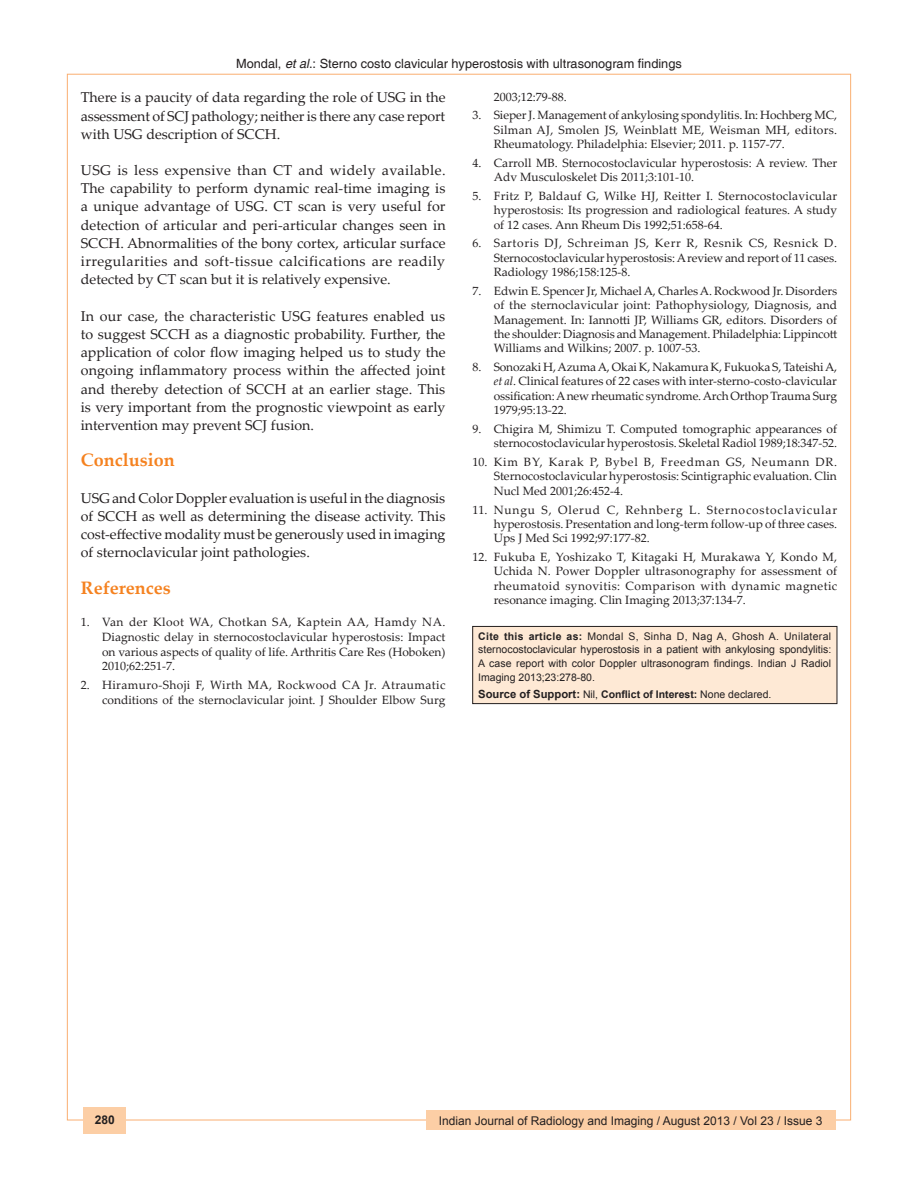
<style>
.page{position:relative;width:918px;height:1188px;background:#fff}
.page>*{position:absolute;margin:0;border:0;box-sizing:border-box;transform-origin:0 0}
.t1{font:700 18px "Palatino Linotype";color:#f58220}
.TX{font:14.25px/18.3px "Palatino Linotype";color:#231f20;text-align:justify}
.t2{font:12.75px "Helvetica";color:#231f20}
.REF{font:12px/14.4px "Palatino Linotype";color:#231f20;text-align:justify}
.t3{font:12px "Arial";color:#231f20}
.t4{font:700 12px "Arial";color:#231f20}
.HTC{font:10.5px/13.6px "Arial";letter-spacing:.005em;color:#231f20;text-align:justify}
.SRC{font:700 10.5px "Arial";color:#231f20}
.s1{font-style:italic}
.s2{font-weight:700}
.s3{font-size:11.25px}
.s4{font-weight:400}
</style>
<div class="page">
<div style="left:83px;top:1108px;width:43px;height:26px;background:#fccea5"></div>
<div style="left:426px;top:1110px;width:410px;height:20px;background:#fccea5"></div>
<div style="left:473px;top:626px;width:364px;height:78px;background:#fee9d5"></div>
<div style="left:472px;top:626px;width:365px;height:78px;border:1px solid #231f20"></div>
<p class="t2" style="left:236px;top:56px;width:447px">Mondal, <span class="s1">et al</span>.: Sterno costo clavicular hyperostosis with ultrasonogram findings</p>
<p class="TX" style="left:81px;top:88px;width:366px">There is a paucity of data regarding the role of USG in the assessment of SCJ pathology; neither is there any case report with USG description of SCCH.</p>
<p class="TX" style="left:81px;top:160px;width:366px">USG is less expensive than CT and widely available.<br>The capability to perform dynamic real‑time imaging is a unique advantage of USG. CT scan is very useful for detection of articular and peri‑articular changes seen in SCCH. Abnormalities of the bony cortex, articular surface irregularities and soft‑tissue calcifications are readily detected by CT scan but it is relatively expensive.</p>
<p class="TX" style="left:81px;top:306px;width:366px">In our case, the characteristic USG features enabled us to suggest SCCH as a diagnostic probability. Further, the application of color flow imaging helped us to study the ongoing inflammatory process within the affected joint and thereby detection of SCCH at an earlier stage. This is very important from the prognostic viewpoint as early intervention may prevent SCJ fusion.</p>
<h1 class="t1" style="left:81px;top:448px;width:95px">Conclusion</h1>
<p class="TX" style="left:81px;top:488px;width:366px">USG and Color Doppler evaluation is useful in the diagnosis of SCCH as well as determining the disease activity. This cost‑effective modality must be generously used in imaging of sternoclavicular joint pathologies.</p>
<h1 class="t1" style="left:81px;top:575px;width:91px">References</h1>
<p class="REF" style="left:102px;top:614px;width:345px;text-indent:-21px">1. Van der Kloot WA, Chotkan SA, Kaptein AA, Hamdy NA.<br>Diagnostic delay in sternocostoclavicular hyperostosis: Impact on various aspects of quality of life. Arthritis Care Res (Hoboken)<br>2010;62:251‑7.</p>
<p class="REF" style="left:81px;top:677px;width:366px;text-align:right">2. Hiramuro‑Shoji F, Wirth MA, Rockwood CA Jr. Atraumatic conditions of the sternoclavicular joint. J Shoulder Elbow Surg</p>
<p class="REF" style="left:494px;top:89px;width:74px">2003;12:79‑88.</p>
<p class="REF" style="left:494px;top:108px;width:345px;text-indent:-21px">3. Sieper J. Management of ankylosing spondylitis. In: Hochberg MC, Silman AJ, Smolen JS, Weinblatt ME, Weisman MH, editors.<br>Rheumatology. Philadelphia: Elsevier; 2011. p. 1157‑77.</p>
<p class="REF" style="left:494px;top:155px;width:345px;text-indent:-21px">4. Carroll MB. Sternocostoclavicular hyperostosis: A review. Ther<br>Adv Musculoskelet Dis 2011;3:101‑10.</p>
<p class="REF" style="left:494px;top:188px;width:345px;text-indent:-21px">5. Fritz P, Baldauf G, Wilke HJ, Reitter I. Sternocostoclavicular hyperostosis: Its progression and radiological features. A study of 12 cases. Ann Rheum Dis 1992;51:658‑64.</p>
<p class="REF" style="left:494px;top:236px;width:345px;text-indent:-21px">6. Sartoris DJ, Schreiman JS, Kerr R, Resnik CS, Resnick D.<br>Sternocostoclavicular hyperostosis: Areview and report of 11 cases.<br>Radiology 1986;158:125‑8.</p>
<p class="REF" style="left:494px;top:283px;width:345px;text-indent:-21px">7. Edwin E. Spencer Jr, MichaelA, CharlesA. Rockwood Jr. Disorders of the sternoclavicular joint: Pathophysiology, Diagnosis, and Management. In: Iannotti JP, Williams GR, editors. Disorders of the shoulder: Diagnosis and Management. Philadelphia: Lippincott Williams and Wilkins; 2007. p. 1007‑53.</p>
<p class="REF" style="left:494px;top:359px;width:345px;text-indent:-21px">8. Sonozaki H, AzumaA, Okai K, Nakamura K, Fukuoka S, TateishiA, <span class="s1">et al</span>. Clinical features of 22 cases with inter‑sterno‑costo‑clavicular ossification: Anew rheumatic syndrome. Arch Orthop Trauma Surg 1979;95:13‑22.</p>
<p class="REF" style="left:472px;top:421px;width:366px;text-align:right">9. Chigira M, Shimizu T. Computed tomographic appearances of sternocostoclavicular hyperostosis. Skeletal Radiol 1989;18:347‑52.</p>
<p class="REF" style="left:494px;top:454px;width:345px;text-indent:-21px">10. Kim BY, Karak P, Bybel B, Freedman GS, Neumann DR.<br>Sternocostoclavicular hyperostosis: Scintigraphic evaluation. Clin Nucl Med 2001;26:452‑4.</p>
<p class="REF" style="left:494px;top:502px;width:345px;text-indent:-21px">11. Nungu S, Olerud C, Rehnberg L. Sternocostoclavicular hyperostosis. Presentation and long‑term follow‑up of three cases.<br>Ups J Med Sci 1992;97:177‑82.</p>
<p class="REF" style="left:494px;top:549px;width:345px;text-indent:-21px">12. Fukuba E, Yoshizako T, Kitagaki H, Murakawa Y, Kondo M, Uchida N. Power Doppler ultrasonography for assessment of rheumatoid synovitis: Comparison with dynamic magnetic resonance imaging. Clin Imaging 2013;37:134‑7.</p>
<p class="HTC" style="left:478px;top:629px;width:355px"><span class="s2">Cite this article as:</span> Mondal S, Sinha D, Nag A, Ghosh A. Unilateral sternocostoclavicular hyperostosis in a patient with ankylosing spondylitis:<br>A case report with color Doppler ultrasonogram findings. Indian J Radiol Imaging 2013;23:278-80.</p>
<p class="SRC" style="left:478px;top:687px;width:295px"><span class="s3">Source of Support:</span> <span class="s4">Nil,</span> Conflict of Interest: <span class="s4">None declared.</span></p>
<p class="t4" style="left:95px;top:1112px;width:22px">280</p>
<p class="t3" style="left:439px;top:1112px;width:385px">Indian Journal of Radiology and Imaging / August 2013 / Vol 23 / Issue 3</p>
</div>
